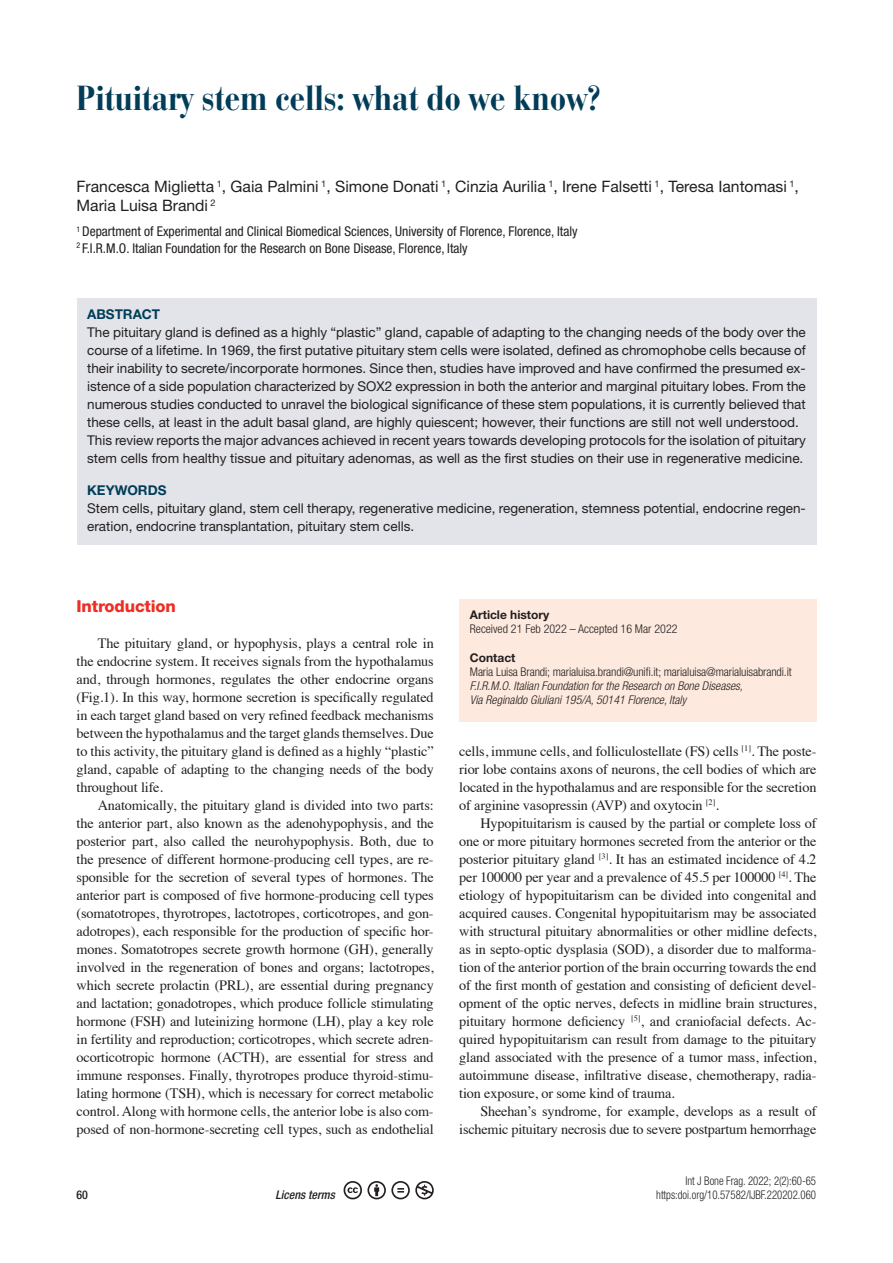
<style>
.page{position:relative;width:893px;height:1263px;background:#fff}
.page>*{position:absolute;margin:0;border:0;box-sizing:border-box;transform-origin:0 0}
.t1{font:700 condensed 34.5px "Bauer Bodoni Std";letter-spacing:-.01em;color:#013d59}
._1_Livello{font:800 16.5px "Helvetica Neue LT Std";letter-spacing:-.01em;color:#ee2e22}
.t2{font:15.75px/18.9px "Helvetica Neue LT Std";color:#231f20}
.Testo_generale{font:14.25px/18px "Times";letter-spacing:-.01em;color:#231f20;text-align:justify}
.t3{font:13.5px/18px "Helvetica Neue LT Std";color:#231f20}
.t4{font:condensed 13.5px "Helvetica Neue LT Std";color:#231f20}
.t5{font:700 13.5px "Helvetica Neue LT Std";color:#013d59}
.t6{font:300 condensed 12px "Helvetica Neue LT Std";color:#231f20}
.t7{font:italic 300 condensed 12px "Helvetica Neue LT Std";color:#231f20}
.t8{font:300 condensed 12px "Helvetica Neue LT Std";color:#231f20;scale:.9 1}
.t9{font:700 12px "Helvetica Neue LT Std";color:#231f20}
.t10{font:italic 500 condensed 12px "Helvetica Neue LT Std";color:#231f20}
.t11{font:500 condensed 12px "Helvetica Neue LT Std";color:#231f20}
</style>
<div class="page">
<div style="left:77px;top:299px;width:739px;height:246px;background:#e3e4e9"></div>
<svg style="left:344px;top:1181px;width:90px;height:18px"></svg>
<div style="left:459px;top:600px;width:357px;height:122px;background:#fde9dd"></div>
<p class="t1" style="left:77px;top:78px;width:526px">Pituitary stem cells: what do we know?</p>
<p class="t2" style="left:77px;top:177px;width:724px">Francesca Miglietta <sup>1</sup>, Gaia Palmini <sup>1</sup>, Simone Donati <sup>1</sup>, Cinzia Aurilia <sup>1</sup>, Irene Falsetti <sup>1</sup>, Teresa Iantomasi <sup>1</sup>,<br>Maria Luisa Brandi <sup>2</sup></p>
<p class="t4" style="left:77px;top:224px;width:503px"><sup>1</sup> Department of Experimental and Clinical Biomedical Sciences, University of Florence, Florence, Italy</p>
<p class="t4" style="left:77px;top:240px;width:393px"><sup>2</sup> F.I.R.M.O. Italian Foundation for the Research on Bone Disease, Florence, Italy</p>
<p class="t5" style="left:87px;top:306px;width:75px">ABSTRACT</p>
<p class="t3" style="left:87px;top:323px;width:720px;text-align:justify">The pituitary gland is defined as a highly “plastic” gland, capable of adapting to the changing needs of the body over the course of a lifetime. In 1969, the first putative pituitary stem cells were isolated, defined as chromophobe cells because of their inability to secrete/incorporate hormones. Since then, studies have improved and have confirmed the presumed ex&shy;istence of a side population characterized by SOX2 expression in both the anterior and marginal pituitary lobes. From the numerous studies conducted to unravel the biological significance of these stem populations, it is currently believed that these cells, at least in the adult basal gland, are highly quiescent; however, their functions are still not well understood.</p>
<p class="t3" style="left:87px;top:431px;width:720px">This review reports the major advances achieved in recent years towards developing protocols for the isolation of pituitary stem cells from healthy tissue and pituitary adenomas, as well as the first studies on their use in regenerative medicine.</p>
<p class="t5" style="left:87px;top:482px;width:81px">KEYWORDS</p>
<p class="t3" style="left:87px;top:499px;width:720px">Stem cells, pituitary gland, stem cell therapy, regenerative medicine, regeneration, stemness potential, endocrine regen&shy;eration, endocrine transplantation, pituitary stem cells.</p>
<p class="_1_Livello" style="left:77px;top:596px;width:101px">Introduction</p>
<p class="Testo_generale" style="left:77px;top:633px;width:359px;text-indent:21px">The pituitary gland, or hypophysis, plays a central role in the endocrine system. It receives signals from the hypothalamus and, through hormones, regulates the other endocrine organs (Fig.1). In this way, hormone secretion is specifically regulated in each target gland based on very refined feedback mechanisms between the hypothalamus and the target glands themselves. Due to this activity, the pituitary gland is defined as a highly “plastic” gland, capable of adapting to the changing needs of the body throughout life.</p>
<p class="Testo_generale" style="left:77px;top:795px;width:359px;text-indent:21px">Anatomically, the pituitary gland is divided into two parts: the anterior part, also known as the adenohypophysis, and the posterior part, also called the neurohypophysis. Both, due to the presence of different hormone-producing cell types, are re&shy;sponsible for the secretion of several types of hormones. The anterior part is composed of five hormone-producing cell types (somatotropes, thyrotropes, lactotropes, corticotropes, and gon&shy;adotropes), each responsible for the production of specific hor&shy;mones. Somatotropes secrete growth hormone (GH), generally involved in the regeneration of bones and organs; lactotropes, which secrete prolactin (PRL), are essential during pregnancy and lactation; gonadotropes, which produce follicle stimulating hormone (FSH) and luteinizing hormone (LH), play a key role in fertility and reproduction; corticotropes, which secrete adren&shy;ocorticotropic hormone (ACTH), are essential for stress and immune responses. Finally, thyrotropes produce thyroid-stimu&shy;lating hormone (TSH), which is necessary for correct metabolic control. Along with hormone cells, the anterior lobe is also com&shy;posed of non-hormone-secreting cell types, such as endothelial</p>
<p class="t11" style="left:77px;top:1187px;width:13px">60</p>
<p class="t10" style="left:276px;top:1187px;width:61px">Licens terms</p>
<p class="t9" style="left:470px;top:607px;width:81px">Article history</p>
<p class="t6" style="left:470px;top:622px;width:209px">Received 21 Feb 2022 – Accepted 16 Mar 2022</p>
<p class="t9" style="left:470px;top:650px;width:47px">Contact</p>
<p class="t6" style="left:470px;top:665px;width:323px">Maria Luisa Brandi; marialuisa.brandi@unifi.it; marialuisa@marialuisabrandi.it</p>
<p class="t7" style="left:470px;top:679px;width:274px">F.I.R.M.O. Italian Foundation for the Research on Bone Diseases,</p>
<p class="t7" style="left:470px;top:693px;width:218px">Via Reginaldo Giuliani 195/A, 50141 Florence, Italy</p>
<p class="Testo_generale" style="left:459px;top:741px;width:359px">cells, immune cells, and folliculostellate (FS) cells <sup>[1]</sup>. The poste&shy;rior lobe contains axons of neurons, the cell bodies of which are located in the hypothalamus and are responsible for the secretion of arginine vasopressin (AVP) and oxytocin <sup>[2]</sup>.</p>
<p class="Testo_generale" style="left:459px;top:813px;width:359px;text-indent:21px">Hypopituitarism is caused by the partial or complete loss of one or more pituitary hormones secreted from the anterior or the posterior pituitary gland <sup>[3]</sup>. It has an estimated incidence of 4.2 per 100000 per year and a prevalence of 45.5 per 100000 <sup>[4]</sup>. The etiology of hypopituitarism can be divided into congenital and acquired causes. Congenital hypopituitarism may be associated with structural pituitary abnormalities or other midline defects, as in septo-optic dysplasia (SOD), a disorder due to malforma&shy;tion of the anterior portion of the brain occurring towards the end of the first month of gestation and consisting of deficient devel&shy;opment of the optic nerves, defects in midline brain structures, pituitary hormone deficiency <sup>[5]</sup>, and craniofacial defects. Ac&shy;quired hypopituitarism can result from damage to the pituitary gland associated with the presence of a tumor mass, infection, autoimmune disease, infiltrative disease, chemotherapy, radia&shy;tion exposure, or some kind of trauma.</p>
<p class="Testo_generale" style="left:459px;top:1101px;width:359px;text-align:right">Sheehan’s syndrome, for example, develops as a result of ischemic pituitary necrosis due to severe postpartum hemorrhage</p>
<p class="t8" style="left:685px;top:1174px;width:147px">Int J Bone Frag. 2022; 2(2):60-65</p>
<p class="t8" style="left:656px;top:1188px;width:179px">https:doi.org/10.57582/IJBF.220202.060</p>
</div>
